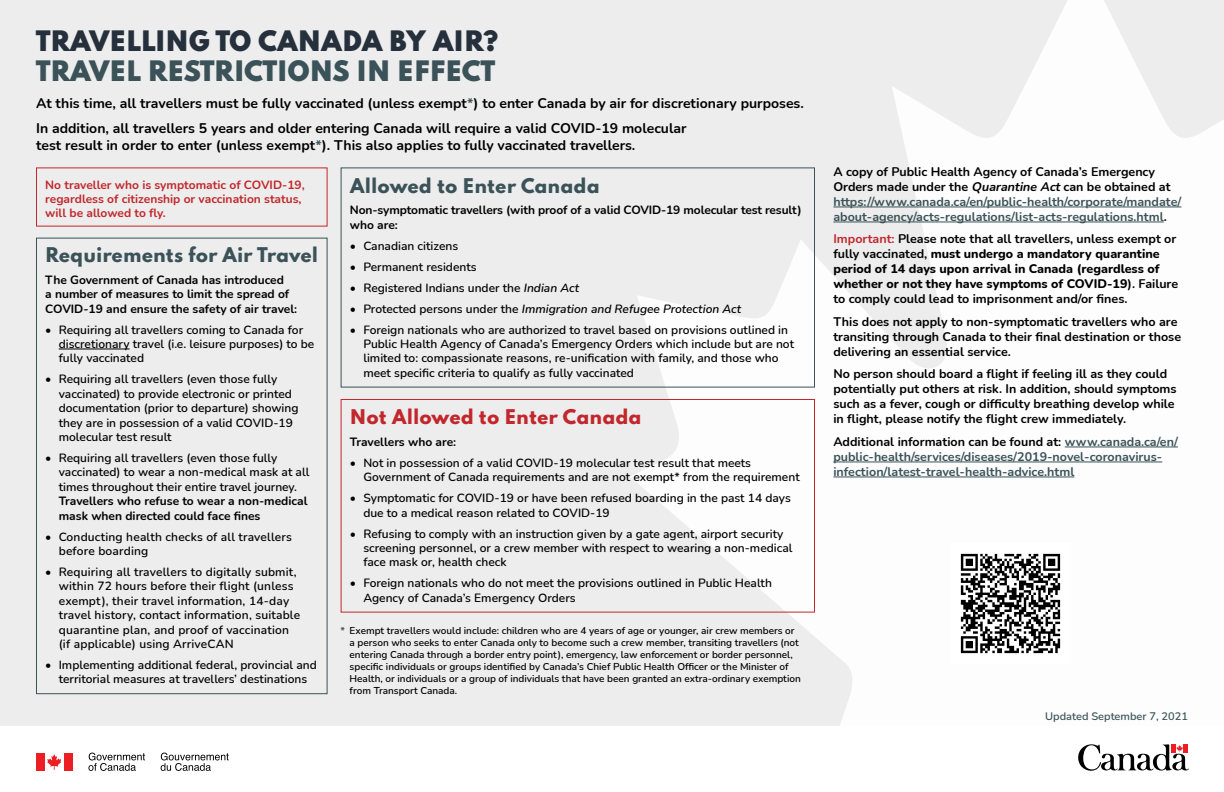
<style>
.page{position:relative;width:1224px;height:792px;background:#fff}
.page>*{position:absolute;margin:0;border:0;box-sizing:border-box;transform-origin:0 0}
.t1{font:100 25px "Spartan";color:#3a5258}
.t2{font:100 25px "Spartan";color:#25303c}
.t3{font:100 18px "Spartan";color:#3a5258}
.t4{font:100 18px "Spartan";color:#c1272c}
.Intro_Text{font:700 14px/16.8px "Nunito";color:#000}
.Large_Sidebar_Text{font:700 12.5px/15px "Nunito";color:#3a5258}
.Large_Sidebar_Text-2{font:700 12.5px/15px "Nunito";color:#000}
.Large_Sidebar_Text-3{font:800 12.5px/15px "Nunito";color:#000}
.t5{font:600 12px/14.4px "Nunito";color:#000}
.Body{font:700 12px/14.4px "Nunito";letter-spacing:-.005em;color:#000}
.Body-2{font:700 12px/14.4px "Nunito";color:#c1272c}
.t6{font:italic 600 12px "Nunito";color:#000}
.Small_Text{font:600 11px "Nunito";color:#3a5258}
.Footnote{font:600 10px/12px "Nunito";color:#000}
.s1{color:#3a5258}
.s2{font-weight:700}
.s3{font-style:italic}
.s4{font-style:normal}
.s5{font-weight:700;color:#3a5258}
.s6{color:#000}
.s7{font-style:italic;color:#000}
.s8{font-weight:700;color:#c1272c}
</style>
<div class="page">
<div style="left:0;top:0;width:1224px;height:726px;background:#ededed"></div>
<svg style="left:631px;top:0;width:593px;height:726px;fill:#fdfdfd"></svg>
<div style="left:341px;top:399px;width:474px;height:214px;border:1px solid #c1272c"></div>
<hr style="left:59px;top:349px;width:71px;height:1px;background:#000">
<div style="left:36px;top:238px;width:292px;height:456px;border:1px solid #3a5258"></div>
<hr style="left:833px;top:207px;width:348px;height:1px;background:#3a5258">
<hr style="left:833px;top:222px;width:331px;height:1px;background:#3a5258">
<hr style="left:1065px;top:447px;width:113px;height:1px;background:#3a5258">
<hr style="left:833px;top:462px;width:329px;height:1px;background:#3a5258">
<hr style="left:833px;top:477px;width:241px;height:1px;background:#3a5258">
<img style="left:951px;top:544px;width:120px;height:120px">
<div style="left:36px;top:753px;width:9px;height:18px;background:#ed1d24"></div>
<svg style="left:47px;top:754px;width:14px;height:16px"></svg>
<div style="left:64px;top:753px;width:9px;height:18px;background:#ed1d24"></div>
<svg style="left:88px;top:753px;width:57px;height:18px"></svg>
<svg style="left:161px;top:753px;width:68px;height:18px"></svg>
<svg style="left:1078px;top:744px;width:111px;height:27px"></svg>
<h1 class="t2" style="left:36px;top:23px;width:463px">TRAVELLING TO CANADA BY AIR?</h1>
<h1 class="t1" style="left:36px;top:53px;width:460px">TRAVEL RESTRICTIONS IN EFFECT</h1>
<p class="Intro_Text" style="left:36px;top:94px;width:769px">At this time, all travellers must be fully vaccinated (unless exempt<span class="s1">*</span>) to enter Canada by air for discretionary purposes.</p>
<p class="Intro_Text" style="left:36px;top:120px;width:652px">In addition, all travellers 5 years and older entering Canada will require a valid COVID-19 molecular test result in order to enter (unless exempt<span class="s1">*</span>). This also applies to fully vaccinated travellers.</p>
<p class="Body-2" style="left:45px;top:177px;width:261px">No traveller who is symptomatic of COVID-19, regardless of citizenship or vaccination status, will be allowed to fly.</p>
<h2 class="t3" style="left:45px;top:242px;width:274px">Requirements for Air Travel</h2>
<p class="Body" style="left:45px;top:272px;width:253px">The Government of Canada has introduced<br>a number of measures to limit the spread of<br>COVID-19 and ensure the safety of air travel:</p>
<p class="t5" style="left:59px;top:322px;width:257px;text-indent:-14px">• Requiring all travellers coming to Canada for discretionary travel (i.e. leisure purposes) to be fully vaccinated</p>
<p class="t5" style="left:59px;top:372px;width:241px;text-indent:-14px">• Requiring all travellers (even those fully vaccinated) to provide electronic or printed documentation (prior to departure) showing they are in possession of a valid COVID-19 molecular test result</p>
<p class="t5" style="left:59px;top:450px;width:252px;text-indent:-14px">• Requiring all travellers (even those fully vaccinated) to wear a non-medical mask at all times throughout their entire travel journey.<br><span class="s2">Travellers who refuse to wear a non-medical mask when directed could face fines</span></p>
<p class="t5" style="left:59px;top:529px;width:235px;text-indent:-14px">• Conducting health checks of all travellers before boarding</p>
<p class="t5" style="left:59px;top:564px;width:243px;text-indent:-14px">• Requiring all travellers to digitally submit, within 72 hours before their flight (unless exempt), their travel information, 14-day travel history, contact information, suitable quarantine plan, and proof of vaccination (if applicable) using ArriveCAN</p>
<p class="t5" style="left:45px;top:657px;width:273px;text-align:center">• Implementing additional federal, provincial and territorial measures at travellers’ destinations</p>
<h2 class="t3" style="left:350px;top:172px;width:252px">Allowed to Enter Canada</h2>
<p class="Body" style="left:350px;top:202px;width:453px">Non-symptomatic travellers (with proof of a valid COVID-19 molecular test result) who are:</p>
<p class="t5" style="left:350px;top:238px;width:110px">• Canadian citizens</p>
<p class="t5" style="left:350px;top:259px;width:128px">• Permanent residents</p>
<p class="t5" style="left:350px;top:280px;width:231px">• Registered Indians under the <span class="s3">Indian Act</span></p>
<p class="t6" style="left:350px;top:300px;width:393px"><span class="s4">• Protected persons under the</span> Immigration and Refugee Protection Act</p>
<p class="t5" style="left:363px;top:322px;width:432px;text-indent:-14px">• Foreign nationals who are authorized to travel based on provisions outlined in Public Health Agency of Canada’s Emergency Orders which include but are not limited to: compassionate reasons, re-unification with family, and those who meet specific criteria to qualify as fully vaccinated</p>
<h2 class="t4" style="left:350px;top:404px;width:293px">Not Allowed to Enter Canada</h2>
<p class="Body" style="left:350px;top:434px;width:108px">Travellers who are:</p>
<p class="t5" style="left:363px;top:455px;width:438px;text-indent:-14px">• Not in possession of a valid COVID-19 molecular test result that meets<br>Government of Canada requirements and are not exempt* from the requirement</p>
<p class="t5" style="left:363px;top:490px;width:429px;text-indent:-14px">• Symptomatic for COVID-19 or have been refused boarding in the past 14 days due to a medical reason related to COVID-19</p>
<p class="t5" style="left:363px;top:526px;width:431px;text-indent:-14px">• Refusing to comply with an instruction given by a gate agent, airport security screening personnel, or a crew member with respect to wearing a non-medical face mask or, health check</p>
<p class="t5" style="left:363px;top:576px;width:410px;text-indent:-14px">• Foreign nationals who do not meet the provisions outlined in Public Health<br>Agency of Canada’s Emergency Orders</p>
<p class="Footnote" style="left:350px;top:624px;width:453px;text-indent:-9px"><span class="s5">*</span> Exempt travellers would include: children who are 4 years of age or younger, air crew members or a person who seeks to enter Canada only to become such a crew member, transiting travellers (not entering Canada through a border entry point), emergency, law enforcement or border personnel, specific individuals or groups identified by Canada’s Chief Public Health Officer or the Minister of Health, or individuals or a group of individuals that have been granted an extra-ordinary exemption from Transport Canada.</p>
<p class="Large_Sidebar_Text" style="left:833px;top:164px;width:350px"><span class="s6">A copy of Public Health Agency of Canada’s Emergency Orders made under the</span> <span class="s7">Quarantine Act</span><span class="s6">can be obtained at </span>https://www.canada.ca/en/public-health/corporate/mandate/ about-agency/acts-regulations/list-acts-regulations.html<span class="s6">.</span></p>
<p class="Large_Sidebar_Text-3" style="left:833px;top:231px;width:346px"><span class="s8">Important:</span> <span class="s2">Please note that all travellers, unless exempt or fully vaccinated,</span> must undergo a mandatory quarantine period of 14 days upon arrival in Canada (regardless of whether or not they have symptoms of COVID-19<span class="s2">). Failure to comply could lead to imprisonment and/or fines.</span></p>
<p class="Large_Sidebar_Text-2" style="left:833px;top:314px;width:349px">This does not apply to non-symptomatic travellers who are transiting through Canada to their final destination or those delivering an essential service.</p>
<p class="Large_Sidebar_Text-2" style="left:833px;top:366px;width:345px">No person should board a flight if feeling ill as they could potentially put others at risk. In addition, should symptoms such as a fever, cough or difficulty breathing develop while in flight, please notify the flight crew immediately.</p>
<p class="Large_Sidebar_Text" style="left:833px;top:434px;width:346px"><span class="s6">Additional information can be found at:</span> www.canada.ca/en/ public-health/services/diseases/2019-novel-coronavirus&shy;infection/latest-travel-health-advice.html</p>
<p class="Small_Text" style="left:1045px;top:708px;width:144px">Updated September 7, 2021</p>
</div>
